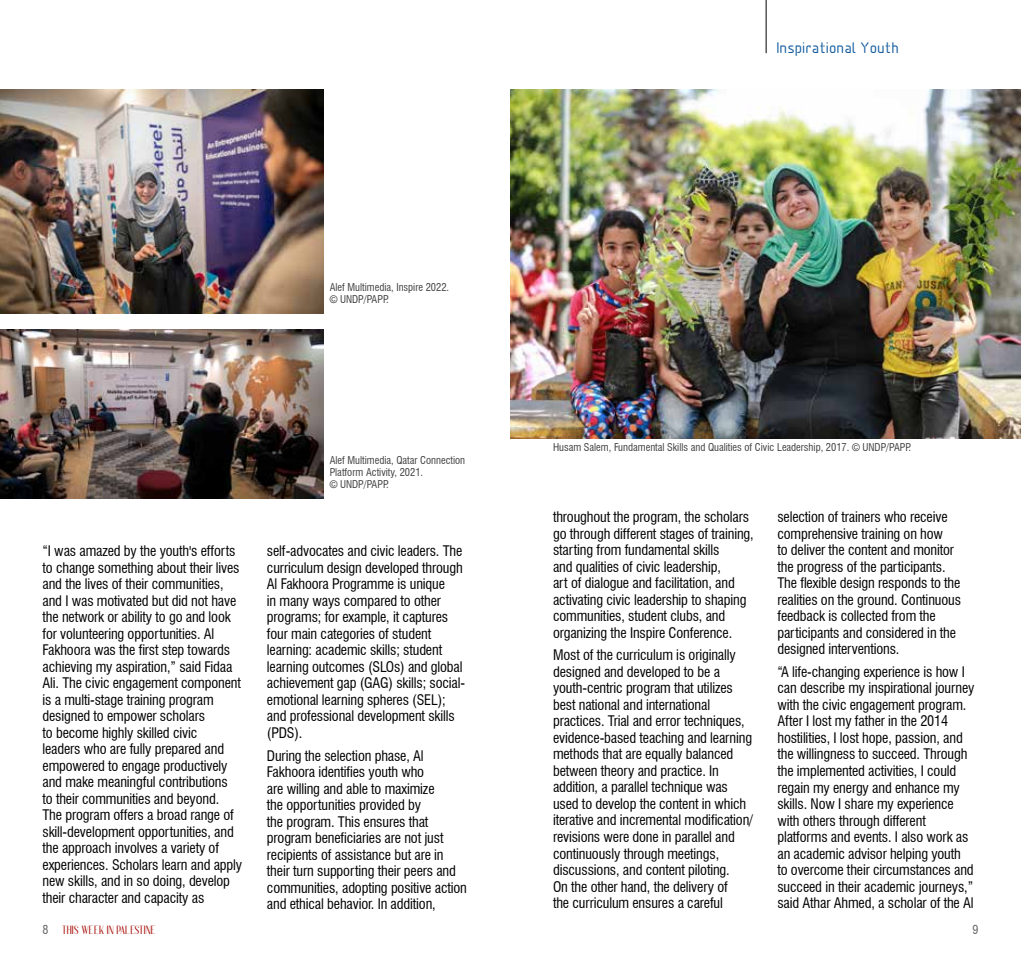
<style>
.page{position:relative;width:1021px;height:957px;background:#fff}
.page>*{position:absolute;margin:0;border:0;box-sizing:border-box;transform-origin:0 0}
.t1{font:condensed 14.25px/16.5px "Swiss 721 BT";letter-spacing:-.01em;color:#000}
.t2{font:14.25px "Aadhunik";color:#155da0}
.t3{font:700 12px "Anteric";color:#a6120c}
.t4{font:condensed 12px "Swiss 721 BT";color:#646363}
.t5{font:condensed 10.5px/12px "Swiss 721 BT";color:#000}
.s1{font-family:"Arial";font-stretch:normal}
.s2{font-family:"Swiss 721 BT";font-weight:400;font-stretch:condensed;color:#646363}
</style>
<div class="page">
<hr style="left:765px;top:0;width:1px;height:53px;background:#000">
<img style="left:510px;top:89px;width:510px;height:349px">
<img style="left:0;top:89px;width:323px;height:224px">
<img style="left:0;top:329px;width:323px;height:169px">
<p class="t2" style="left:777px;top:35px;width:124px">Inspirational Youth</p>
<p class="t5" style="left:330px;top:281px;width:121px">Alef Multimedia, Inspire 2022. <span class="s1">©</span> UNDP/PAPP.</p>
<p class="t5" style="left:330px;top:454px;width:137px">Alef Multimedia, Qatar Connection<br>Platform Activity, 2021.<br><span class="s1">©</span> UNDP/PAPP.</p>
<p class="t1" style="left:43px;top:543px;width:201px">“I was amazed by the youth's efforts to change something about their lives and the lives of their communities, and I was motivated but did not have the network or ability to go and look for volunteering opportunities. Al Fakhoora was the first step towards achieving my aspiration,” said Fidaa Ali. The civic engagement component is a multi-stage training program designed to empower scholars<br>to become highly skilled civic<br>leaders who are fully prepared and empowered to engage productively and make meaningful contributions<br>to their communities and beyond.<br>The program offers a broad range of skill-development opportunities, and the approach involves a variety of experiences. Scholars learn and apply new skills, and in so doing, develop their character and capacity as</p>
<p class="t1" style="left:267px;top:543px;width:200px">self-advocates and civic leaders. The curriculum design developed through Al Fakhoora Programme is unique<br>in many ways compared to other programs; for example, it captures four main categories of student learning: academic skills; student learning outcomes (SLOs) and global achievement gap (GAG) skills; social&shy;emotional learning spheres (SEL); and professional development skills (PDS).</p>
<p class="t1" style="left:267px;top:747px;width:201px">During the selection phase, Al Fakhoora identifies youth who<br>are willing and able to maximize<br>the opportunities provided by<br>the program. This ensures that program beneficiaries are not just recipients of assistance but are in their turn supporting their peers and communities, adopting positive action and ethical behavior. In addition,</p>
<p class="t5" style="left:553px;top:441px;width:359px">Husam Salem, Fundamental Skills and Qualities of Civic Leadership, 2017. <span class="s1">©</span> UNDP/PAPP.</p>
<p class="t1" style="left:553px;top:508px;width:202px">throughout the program, the scholars go through different stages of training, starting from fundamental skills<br>and qualities of civic leadership,<br>art of dialogue and facilitation, and activating civic leadership to shaping communities, student clubs, and organizing the Inspire Conference.</p>
<p class="t1" style="left:553px;top:647px;width:202px">Most of the curriculum is originally designed and developed to be a youth-centric program that utilizes best national and international practices. Trial and error techniques, evidence-based teaching and learning methods that are equally balanced between theory and practice. In addition, a parallel technique was used to develop the content in which iterative and incremental modification/ revisions were done in parallel and continuously through meetings, discussions, and content piloting.<br>On the other hand, the delivery of<br>the curriculum ensures a careful</p>
<p class="t1" style="left:777px;top:508px;width:185px">selection of trainers who receive comprehensive training on how<br>to deliver the content and monitor the progress of the participants.<br>The flexible design responds to the realities on the ground. Continuous feedback is collected from the participants and considered in the designed interventions.</p>
<p class="t1" style="left:777px;top:663px;width:198px">“A life-changing experience is how I can describe my inspirational journey with the civic engagement program.<br>After I lost my father in the 2014 hostilities, I lost hope, passion, and the willingness to succeed. Through the implemented activities, I could regain my energy and enhance my skills. Now I share my experience with others through different platforms and events. I also work as an academic advisor helping youth to overcome their circumstances and succeed in their academic journeys,” said Athar Ahmed, a scholar of the Al</p>
<p class="t3" style="left:43px;top:924px;width:115px"><span class="s2">8</span> THIS WEEK IN PALESTINE</p>
<p class="t4" style="left:972px;top:922px;width:7px">9</p>
</div>
